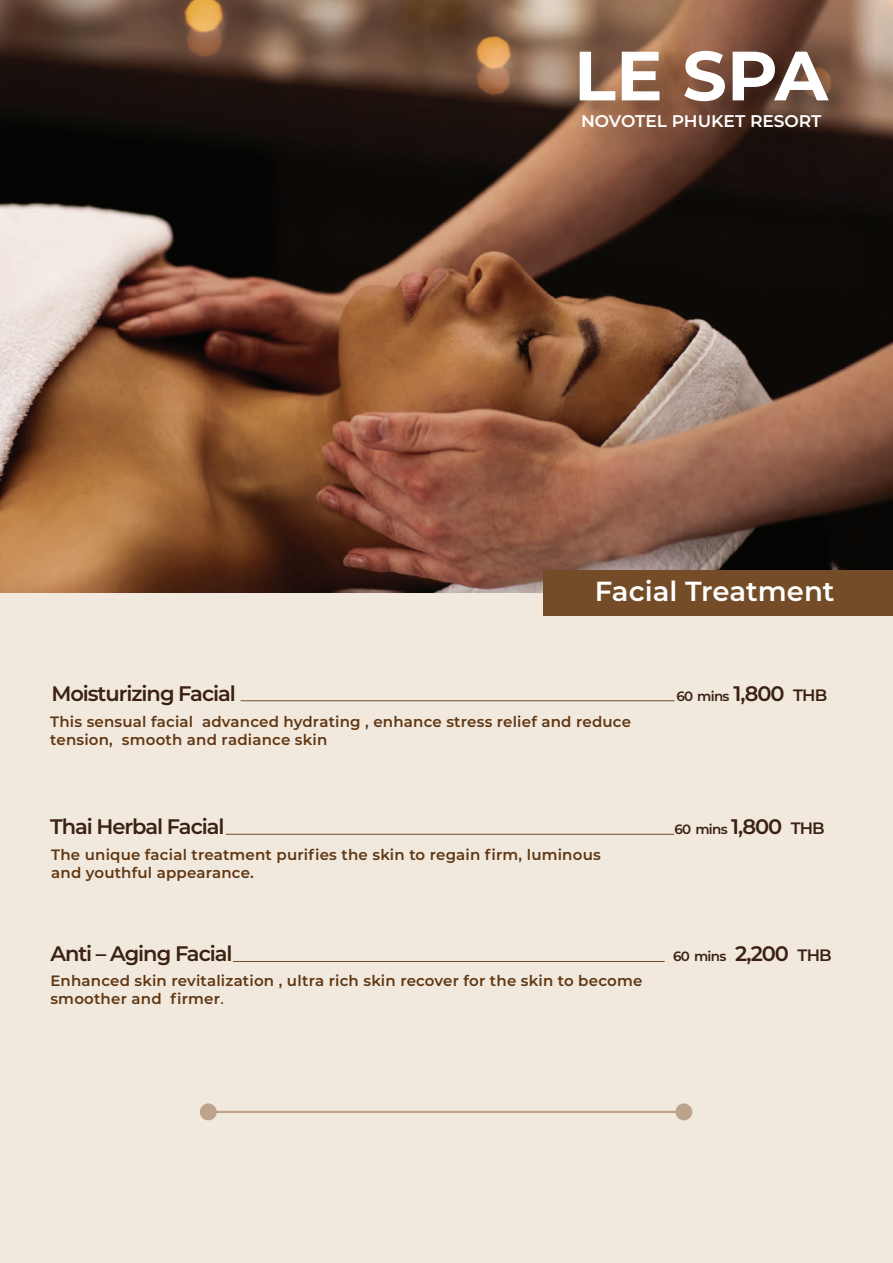
<style>
.page{position:relative;width:893px;height:1263px;background:#fff}
.page>*{position:absolute;margin:0;border:0;box-sizing:border-box;transform-origin:0 0}
.t1{font:100 69.6px "Montserrat";color:#fff}
.t2{font:600 27.6px "Montserrat";color:#fff}
.t3{font:600 21px "Montserrat";letter-spacing:-.05em;color:#3a2111}
.t4{font:100 16.95px "Montserrat";color:#fff}
.t5{font:600 15px/18px "Montserrat";letter-spacing:.015em;color:#603711}
.t6{font:600 13.5px "Montserrat";letter-spacing:-.05em;color:#3a2111}
.s1{font-size:21px}
.s2{font-size:16.5px}
.s3{font-weight:500}
</style>
<div class="page">
<div style="left:0;top:594px;width:893px;height:669px;background:#f1e8de"></div>
<img style="left:0;top:0;width:893px;height:592px">
<hr style="left:226px;top:834px;width:448px;height:1px;background:#744c27">
<hr style="left:233px;top:961px;width:432px;height:1px;background:#744c27">
<hr style="left:241px;top:700px;width:434px;height:1px;background:#744c27">
<img style="left:562px;top:29px;width:300px;height:136px">
<div style="left:544px;top:570px;width:349px;height:45px;background:#744c27"></div>
<hr style="left:208px;top:1111px;width:476px;height:2px;background:#8a5d3b">
<div style="left:200px;top:1103px;width:17px;height:17px;background:#bda28c;border-radius:50%"></div>
<div style="left:675px;top:1103px;width:17px;height:17px;background:#bda28c;border-radius:50%"></div>
<h1 class="t1" style="left:574px;top:29px;width:256px">LE SPA</h1>
<p class="t4" style="left:581px;top:110px;width:242px">NOVOTEL PHUKET RESORT</p>
<h2 class="t2" style="left:595px;top:572px;width:241px">Facial Treatment</h2>
<h3 class="t3" style="left:51px;top:679px;width:186px">Moisturizing Facial</h3>
<p class="t6" style="left:676px;top:687px;width:153px">60 mins <span class="s1">1,800</span> <span class="s2">THB</span></p>
<p class="t5" style="left:50px;top:712px;width:582px">This sensual facial advanced hydrating , enhance stress relief and reduce tension, smooth and radiance skin</p>
<h3 class="t3" style="left:50px;top:812px;width:176px">Thai Herbal Facial</h3>
<p class="t6" style="left:674px;top:820px;width:152px">60 mins <span class="s1">1,800</span> <span class="s2">THB</span></p>
<p class="t5" style="left:51px;top:845px;width:551px">The unique facial treatment purifies the skin to regain firm, luminous and youthful appearance.</p>
<h3 class="t3" style="left:50px;top:939px;width:184px">Anti – Aging Facial</h3>
<p class="t6" style="left:673px;top:947px;width:160px">60 mins <span class="s1">2,200</span> <span class="s2">THB</span></p>
<p class="t5" style="left:50px;top:971px;width:593px">Enhanced skin revitalization , ultra rich skin recover for the skin to become smoother and firmer<span class="s3">.</span></p>
</div>
